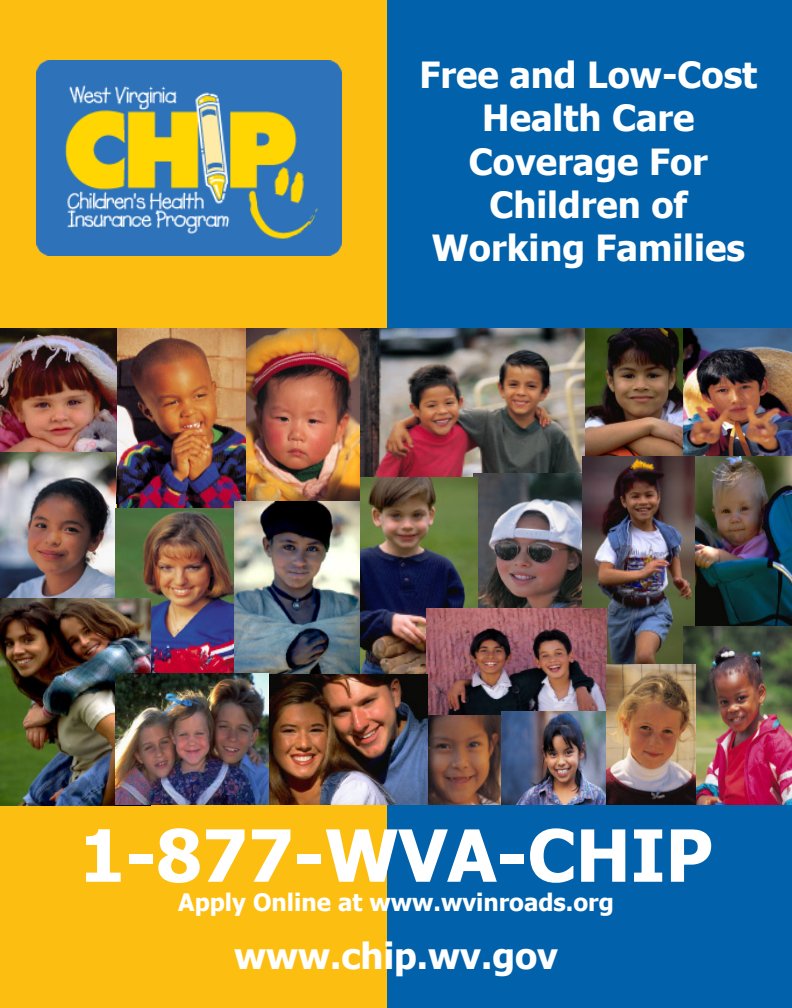
<style>
.page{position:relative;width:792px;height:1008px;background:#fff}
.page>*{position:absolute;margin:0;border:0;box-sizing:border-box;transform-origin:0 0}
.t1{font:700 72px "Tahoma";color:#fff}
.t2{font:700 36px/43.2px "Tahoma";color:#fff;text-align:center}
.t3{font:700 24px "Tahoma";color:#fff}
</style>
<div class="page">
<div style="left:0;top:0;width:387px;height:1008px;background:#fdbe12"></div>
<img style="left:0;top:328px;width:124px;height:176px">
<div style="left:387px;top:0;width:405px;height:1008px;background:#0161aa"></div>
<img style="left:117px;top:329px;width:129px;height:179px">
<img style="left:0;top:452px;width:116px;height:146px">
<img style="left:116px;top:508px;width:118px;height:166px">
<img style="left:360px;top:329px;width:225px;height:148px">
<img style="left:683px;top:328px;width:109px;height:129px">
<img style="left:474px;top:474px;width:109px;height:135px">
<img style="left:360px;top:477px;width:117px;height:197px">
<img style="left:585px;top:328px;width:98px;height:129px">
<img style="left:0;top:598px;width:151px;height:207px">
<img style="left:246px;top:328px;width:114px;height:174px">
<img style="left:583px;top:457px;width:113px;height:208px">
<img style="left:428px;top:714px;width:74px;height:90px">
<img style="left:426px;top:609px;width:180px;height:105px">
<img style="left:234px;top:502px;width:126px;height:172px">
<img style="left:696px;top:457px;width:96px;height:170px">
<img style="left:269px;top:674px;width:159px;height:131px">
<img style="left:116px;top:674px;width:153px;height:131px">
<img style="left:683px;top:627px;width:109px;height:178px">
<img style="left:502px;top:711px;width:104px;height:94px">
<img style="left:606px;top:665px;width:89px;height:140px">
<img style="left:36px;top:61px;width:306px;height:195px">
<p class="t2" style="left:420px;top:51px;width:339px">Free and Low-Cost<br>Health Care</p>
<p class="t2" style="left:469px;top:138px;width:240px">Coverage For</p>
<p class="t2" style="left:489px;top:181px;width:199px">Children of</p>
<p class="t2" style="left:432px;top:224px;width:315px">Working Families</p>
<p class="t1" style="left:79px;top:805px;width:635px">1-877-WVA-CHIP</p>
<p class="t3" style="left:178px;top:885px;width:437px">Apply Online at www.wvinroads.org</p>
<p class="t2" style="left:234px;top:932px;width:326px">www.chip.wv.gov</p>
</div>
